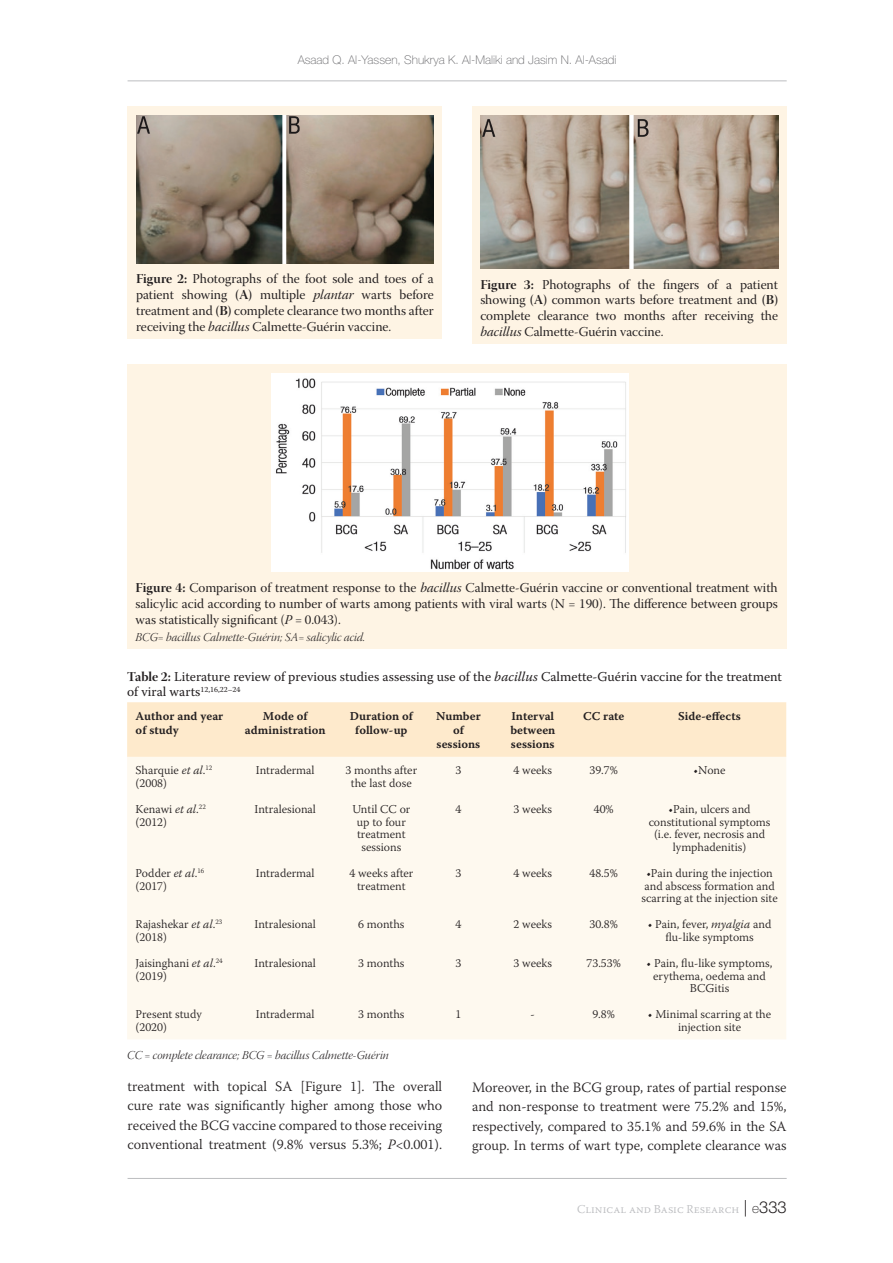
<style>
.page{position:relative;width:893px;height:1263px;background:#fff}
.page>*{position:absolute;margin:0;border:0;box-sizing:border-box;transform-origin:0 0}
.t1{font:300 14.25px/19.5px "Warnock Pro";color:#231f20;text-align:justify}
.t2{font:13.5px/15.8px "Warnock Pro Subh";color:#231f20;text-align:justify}
.t3{font:13.5px/15.8px "Warnock Pro";color:#231f20}
.t4{font:300 12px/12.8px "Warnock Pro";color:#231f20;text-align:center}
.t5{font:12px/14.4px "Warnock Pro Semibold Capt";color:#231f20;text-align:center}
.t6{font:12px "Warnock Pro Light It Disp";color:#231f20}
.t7{font:100 12px "Helvetica Neue LT Pro";color:#636366}
.t8{font:300 12px "Warnock Pro";color:#bcbdc0}
.s1{font-family:"Warnock Pro Bold Disp"}
.s2{font-family:"Warnock Pro It Subh"}
.s3{font-style:italic}
.s4{font-family:"Helvetica Neue LT Pro";font-size:16.5px;color:#231f20}
.s5{font-family:"Helvetica Neue LT Pro";font-weight:100;font-size:13.5px;color:#231f20}
</style>
<div class="page">
<hr style="left:128px;top:81px;width:659px;height:1px;background:#bcbdc0">
<hr style="left:128px;top:1178px;width:659px;height:1px;background:#bcbdc0">
<div style="left:128px;top:106px;width:314px;height:233px;background:#fef4e4"></div>
<img style="left:136px;top:115px;width:298px;height:148px">
<div style="left:472px;top:107px;width:314px;height:237px;background:#fef4e4"></div>
<img style="left:480px;top:115px;width:298px;height:154px">
<div style="left:127px;top:365px;width:659px;height:284px;background:#fef4e4"></div>
<img style="left:271px;top:373px;width:357px;height:198px">
<div style="left:127px;top:702px;width:659px;height:55px;background:#feeacc"></div>
<div style="left:127px;top:757px;width:659px;height:282px;background:#fef9ef"></div>
<p class="t7" style="left:298px;top:53px;width:320px">Asaad Q. Al-Yassen, Shukrya K. Al-Maliki and Jasim N. Al-Asadi</p>
<p class="t2" style="left:136px;top:273px;width:299px"><span class="s1">Figure 2:</span> Photographs of the foot sole and toes of a patient showing <span class="s1">(A)</span> multiple <span class="s2">plantar</span> warts before treatment and <span class="s1">(B)</span> complete clearance two months after receiving the <span class="s2">bacillus</span> Calmette-Guérin vaccine.</p>
<p class="t2" style="left:480px;top:278px;width:299px"><span class="s1">Figure 3:</span> Photographs of the fingers of a patient showing <span class="s1">(A)</span> common warts before treatment and <span class="s1">(B) </span>complete clearance two months after receiving the <span class="s2">bacillus</span> Calmette-Guérin vaccine.</p>
<p class="t2" style="left:136px;top:582px;width:644px"><span class="s1">Figure 4:</span> Comparison of treatment response to the <span class="s2">bacillus</span> Calmette-Guérin vaccine or conventional treatment with salicylic acid according to number of warts among patients with viral warts (N = 190). The difference between groups was statistically significant (<span class="s2">P</span> = 0.043).</p>
<p class="t6" style="left:136px;top:630px;width:231px">BCG= bacillus Calmette-Guérin; SA= salicylic acid.</p>
<p class="t3" style="left:127px;top:668px;width:656px"><span class="s1">Table 2:</span> Literature review of previous studies assessing use of the <span class="s3">bacillus</span> Calmette-Guérin vaccine for the treatment of viral warts<sup>12,16,22–24</sup></p>
<p class="t5" style="left:136px;top:708px;width:89px;text-align:left">Author and year of study</p>
<p class="t5" style="left:245px;top:708px;width:82px">Mode of administration</p>
<p class="t5" style="left:350px;top:708px;width:65px">Duration of follow-up</p>
<p class="t5" style="left:436px;top:708px;width:46px">Number of sessions</p>
<p class="t5" style="left:510px;top:708px;width:46px;text-align:justify">Interval between sessions</p>
<p class="t5" style="left:583px;top:708px;width:43px">CC rate</p>
<p class="t5" style="left:678px;top:708px;width:64px">Side-effects</p>
<p class="t4" style="left:136px;top:764px;width:78px;text-align:left">Sharquie <span class="s3">et al</span>.<sup>12 </sup>(2008)</p>
<p class="t4" style="left:256px;top:764px;width:60px">Intradermal</p>
<p class="t4" style="left:346px;top:764px;width:73px">3 months after the last dose</p>
<p class="t4" style="left:455px;top:764px;width:7px">3</p>
<p class="t4" style="left:513px;top:764px;width:40px">4 weeks</p>
<p class="t4" style="left:589px;top:764px;width:30px">39.7%</p>
<p class="t4" style="left:694px;top:764px;width:33px">•None</p>
<p class="t4" style="left:136px;top:802px;width:72px;text-align:left">Kenawi <span class="s3">et al</span>.<sup>22 </sup>(2012)</p>
<p class="t4" style="left:255px;top:802px;width:63px">Intralesional</p>
<p class="t4" style="left:352px;top:802px;width:60px">Until CC or up to four treatment sessions</p>
<p class="t4" style="left:455px;top:802px;width:7px">4</p>
<p class="t4" style="left:514px;top:802px;width:40px">3 weeks</p>
<p class="t4" style="left:594px;top:802px;width:21px">40%</p>
<p class="t4" style="left:649px;top:802px;width:123px">•Pain, ulcers and constitutional symptoms (i.e. fever, necrosis and lymphadenitis)</p>
<p class="t4" style="left:136px;top:866px;width:70px;text-align:left">Podder <span class="s3">et al</span>.<sup>16 </sup>(2017)</p>
<p class="t4" style="left:256px;top:866px;width:60px">Intradermal</p>
<p class="t4" style="left:349px;top:866px;width:66px">4 weeks after treatment</p>
<p class="t4" style="left:455px;top:866px;width:7px">3</p>
<p class="t4" style="left:513px;top:866px;width:40px">4 weeks</p>
<p class="t4" style="left:589px;top:866px;width:30px">48.5%</p>
<p class="t4" style="left:641px;top:866px;width:138px">•Pain during the injection and abscess formation and scarring at the injection site</p>
<p class="t4" style="left:136px;top:918px;width:88px;text-align:left">Rajashekar <span class="s3">et al</span>.<sup>23 </sup>(2018)</p>
<p class="t4" style="left:255px;top:918px;width:63px">Intralesional</p>
<p class="t4" style="left:358px;top:918px;width:48px">6 months</p>
<p class="t4" style="left:455px;top:918px;width:7px">4</p>
<p class="t4" style="left:513px;top:918px;width:40px">2 weeks</p>
<p class="t4" style="left:589px;top:918px;width:30px">30.8%</p>
<p class="t4" style="left:648px;top:918px;width:125px">• Pain, fever, <span class="s3">myalgia</span> and flu-like symptoms</p>
<p class="t4" style="left:136px;top:956px;width:88px;text-align:left">Jaisinghani <span class="s3">et al</span>.<sup>24 </sup>(2019)</p>
<p class="t4" style="left:255px;top:956px;width:63px">Intralesional</p>
<p class="t4" style="left:358px;top:956px;width:48px">3 months</p>
<p class="t4" style="left:455px;top:956px;width:7px">3</p>
<p class="t4" style="left:513px;top:956px;width:40px">3 weeks</p>
<p class="t4" style="left:586px;top:956px;width:36px">73.53%</p>
<p class="t4" style="left:647px;top:956px;width:127px">• Pain, flu-like symptoms, erythema, oedema and<br>BCGitis</p>
<p class="t4" style="left:136px;top:1007px;width:68px;text-align:left">Present study (2020)</p>
<p class="t4" style="left:256px;top:1007px;width:60px">Intradermal</p>
<p class="t4" style="left:358px;top:1007px;width:48px">3 months</p>
<p class="t4" style="left:455px;top:1007px;width:7px">1</p>
<p class="t4" style="left:531px;top:1007px;width:6px">-</p>
<p class="t4" style="left:592px;top:1007px;width:24px">9.8%</p>
<p class="t4" style="left:648px;top:1007px;width:125px">• Minimal scarring at the injection site</p>
<p class="t6" style="left:127px;top:1048px;width:263px">CC = complete clearance; BCG = bacillus Calmette-Guérin</p>
<p class="t1" style="left:128px;top:1076px;width:316px">treatment with topical SA [Figure 1]. The overall cure rate was significantly higher among those who received the BCG vaccine compared to those receiving conventional treatment (9.8% versus 5.3%; <span class="s3">P</span>&lt;0.001).</p>
<p class="t1" style="left:472px;top:1077px;width:316px">Moreover, in the BCG group, rates of partial response and non-response to treatment were 75.2% and 15%, respectively, compared to 35.1% and 59.6% in the SA group. In terms of wart type, complete clearance was</p>
<p class="t8" style="left:577px;top:1201px;width:211px">Clinical and Basic Research <span class="s4">|</span> <span class="s5">e</span><span class="s4">333</span></p>
</div>
